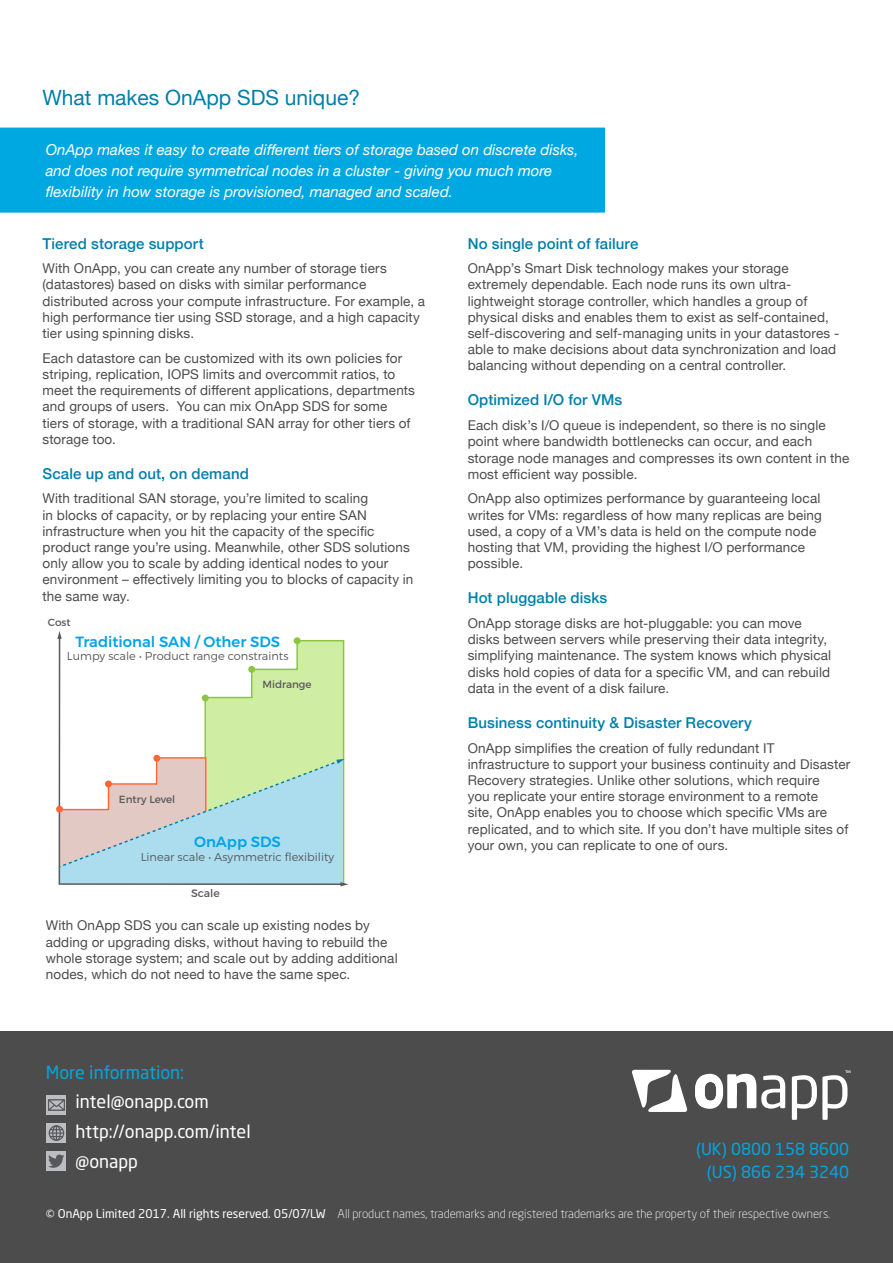
<style>
.page{position:relative;width:893px;height:1263px;background:#fff}
.page>*{position:absolute;margin:0;border:0;box-sizing:border-box;transform-origin:0 0}
.page_title{font:21px "Helvetica Neue";color:#007fab}
.t1{font:18px/30px "Neo Sans Std";color:#fff}
.t2{font:18px "Neo Sans Std";color:#00a8e1}
.t3{font:16.5px/22.5px "Neo Sans Std";color:#00a8e1;text-align:right}
.intro{font:italic 15px/21px "Helvetica Neue";color:#fff}
.Sub_sub_header{font:500 15px "Helvetica Neue";letter-spacing:.01em;color:#007fab}
.t4{font:500 14.85px "Montserrat";color:#00a3e7}
.copy{font:13.5px/16.2px "Helvetica Neue";letter-spacing:.01em;color:#4d4c4c}
.t5{font:300 12px "Neo Sans Std";color:#fff}
.t6{font:300 11.4px "Montserrat";color:#58595b}
.t7{font:10.8px "Montserrat";color:#58595b}
.t8{font:10.35px "Montserrat";color:#58595b}
.s1{font-weight:400}
</style>
<div class="page">
<div style="left:0;top:128px;width:605px;height:85px;background:#00a8e1"></div>
<div style="left:0;top:1032px;width:893px;height:231px;background:#4d4c4c"></div>
<div style="left:46px;top:1095px;width:20px;height:20px;background:#bcbdc0"></div>
<svg style="left:48px;top:1099px;width:17px;height:12px"></svg>
<div style="left:46px;top:1151px;width:20px;height:20px;background:#bcbdc0"></div>
<svg style="left:48px;top:1154px;width:16px;height:14px"></svg>
<div style="left:46px;top:1123px;width:20px;height:20px;background:#bcbdc0"></div>
<div style="left:49px;top:1125px;width:15px;height:16px;border:1px solid #57585a;border-radius:50%"></div>
<svg style="left:49px;top:1126px;width:15px;height:14px"></svg>
<div style="left:52px;top:1125px;width:9px;height:16px;border:1px solid #57585a;border-radius:50%"></div>
<svg style="left:792px;top:1070px;width:58px;height:50px"></svg>
<svg style="left:695px;top:1074px;width:90px;height:35px"></svg>
<svg style="left:632px;top:1070px;width:55px;height:42px"></svg>
<svg style="left:57px;top:631px;width:292px;height:255px"></svg>
<div style="left:105px;top:780px;width:7px;height:7px;background:#f63;border-radius:50%"></div>
<div style="left:56px;top:806px;width:7px;height:7px;background:#f63;border-radius:50%"></div>
<p class="page_title" style="left:43px;top:82px;width:319px">What makes OnApp SDS unique?</p>
<p class="intro" style="left:46px;top:140px;width:534px">OnApp makes it easy to create different tiers of storage based on discrete disks, and does not require symmetrical nodes in a cluster - giving you much more flexibility in how storage is provisioned, managed and scaled.</p>
<p class="Sub_sub_header" style="left:43px;top:231px;width:163px">Tiered storage support</p>
<p class="copy" style="left:43px;top:261px;width:384px">With OnApp, you can create any number of storage tiers (datastores) based on disks with similar performance distributed across your compute infrastructure. For example, a high performance tier using SSD storage, and a high capacity tier using spinning disks.</p>
<p class="copy" style="left:43px;top:351px;width:374px">Each datastore can be customized with its own policies for striping, replication, IOPS limits and overcommit ratios, to meet the requirements of different applications, departments and groups of users. You can mix OnApp SDS for some tiers of storage, with a traditional SAN array for other tiers of storage too.</p>
<p class="Sub_sub_header" style="left:43px;top:461px;width:208px">Scale up and out, on demand</p>
<p class="copy" style="left:43px;top:491px;width:372px">With traditional SAN storage, you’re limited to scaling<br>in blocks of capacity, or by replacing your entire SAN infrastructure when you hit the capacity of the specific product range you’re using. Meanwhile, other SDS solutions only allow you to scale by adding identical nodes to your environment – effectively limiting you to blocks of capacity in the same way.</p>
<p class="t8" style="left:48px;top:616px;width:24px">Cost</p>
<p class="t4" style="left:75px;top:632px;width:206px">Traditional SAN / Other SDS</p>
<p class="t6" style="left:67px;top:649px;width:223px">Lumpy scale • Product range constraints</p>
<p class="t8" style="left:119px;top:793px;width:58px">Entry Level</p>
<p class="t8" style="left:262px;top:678px;width:51px">Midrange</p>
<p class="t4" style="left:194px;top:833px;width:88px">OnApp SDS</p>
<p class="t6" style="left:141px;top:850px;width:195px">Linear scale • Asymmetric flexibility</p>
<p class="t7" style="left:191px;top:886px;width:30px">Scale</p>
<p class="copy" style="left:46px;top:918px;width:353px">With OnApp SDS you can scale up existing nodes by adding or upgrading disks, without having to rebuild the whole storage system; and scale out by adding additional nodes, which do not need to have the same spec.</p>
<p class="t2" style="left:46px;top:1061px;width:140px">More information:</p>
<p class="Sub_sub_header" style="left:468px;top:231px;width:172px">No single point of failure</p>
<p class="copy" style="left:468px;top:261px;width:373px">OnApp’s Smart Disk technology makes your storage extremely dependable. Each node runs its own ultra&shy;lightweight storage controller, which handles a group of physical disks and enables them to exist as self-contained, self-discovering and self-managing units in your datastores - able to make decisions about data synchronization and load balancing without depending on a central controller.</p>
<p class="Sub_sub_header" style="left:468px;top:388px;width:156px">Optimized I/O for VMs</p>
<p class="copy" style="left:468px;top:418px;width:383px">Each disk’s I/O queue is independent, so there is no single point where bandwidth bottlenecks can occur, and each storage node manages and compresses its own content in the most efficient way possible.</p>
<p class="copy" style="left:468px;top:491px;width:356px">OnApp also optimizes performance by guaranteeing local writes for VMs: regardless of how many replicas are being used, a copy of a VM’s data is held on the compute node hosting that VM, providing the highest I/O performance possible.</p>
<p class="Sub_sub_header" style="left:468px;top:586px;width:141px">Hot pluggable disks</p>
<p class="copy" style="left:468px;top:616px;width:365px">OnApp storage disks are hot-pluggable: you can move disks between servers while preserving their data integrity, simplifying maintenance. The system knows which physical disks hold copies of data for a specific VM, and can rebuild data in the event of a disk failure.</p>
<p class="Sub_sub_header" style="left:468px;top:710px;width:286px">Business continuity &amp; Disaster Recovery</p>
<p class="copy" style="left:468px;top:740px;width:384px">OnApp simplifies the creation of fully redundant IT infrastructure to support your business continuity and Disaster Recovery strategies. Unlike other solutions, which require<br>you replicate your entire storage environment to a remote<br>site, OnApp enables you to choose which specific VMs are replicated, and to which site. If you don’t have multiple sites of your own, you can replicate to one of ours.</p>
<p class="t1" style="left:76px;top:1086px;width:177px">intel@onapp.com http://onapp.com/intel @onapp</p>
<p class="t5" style="left:46px;top:1206px;width:786px"><span class="s1">© OnApp Limited 2017. All rights reserved. 05/07/LW</span> All product names, trademarks and registered trademarks are the property of their respective owners.</p>
<p class="t3" style="left:696px;top:1138px;width:155px">(UK) 0800 158 8600 (US) 866 234 3240</p>
</div>
